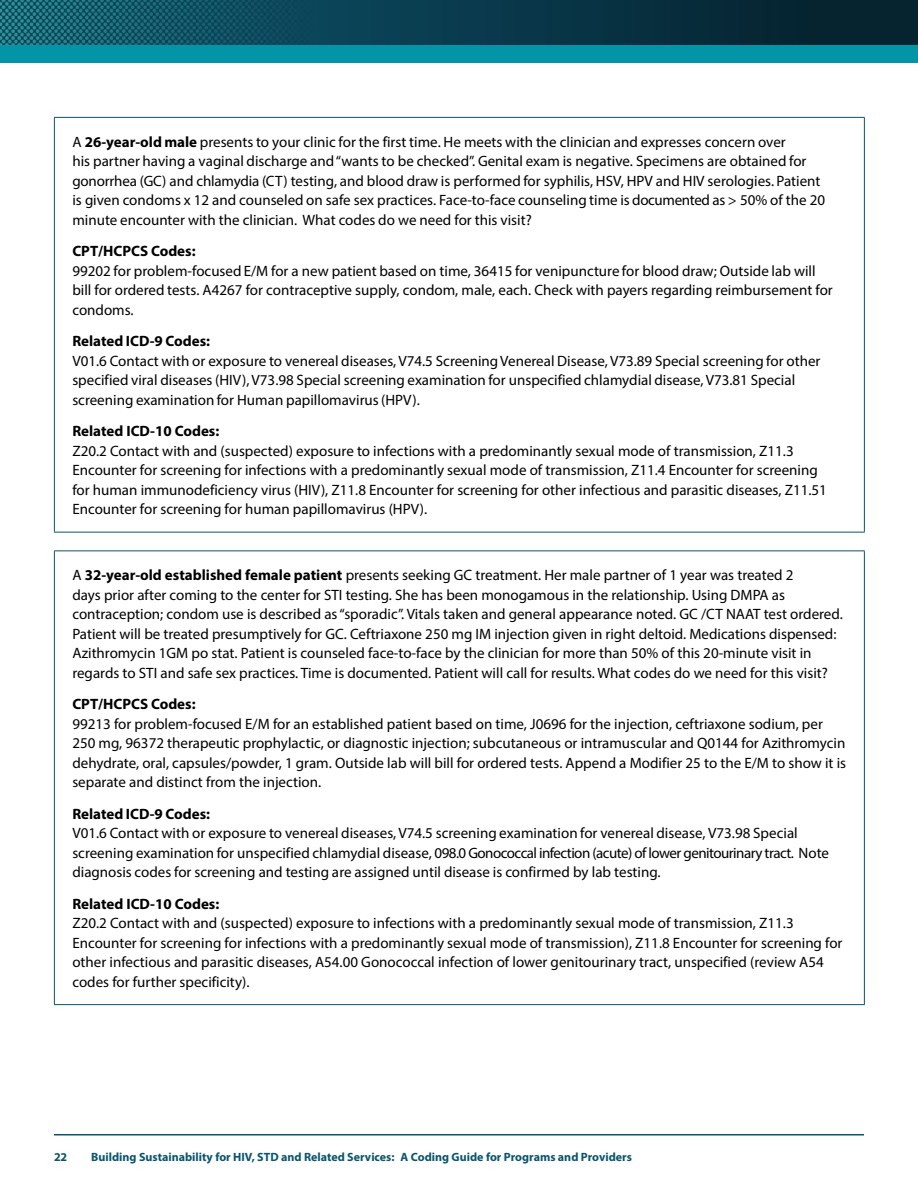
<style>
.page{position:relative;width:918px;height:1188px;background:#fff}
.page>*{position:absolute;margin:0;border:0;box-sizing:border-box;transform-origin:0 0}
.t1{font:15px/19.5px "Myriad Pro";color:#000}
.t2{font:700 15px "Myriad Pro";color:#000}
.t3{font:700 12px "Myriad Pro";color:#08556e}
.s1{font-weight:700}
</style>
<div class="page">
<div style="left:0;top:40px;width:918px;height:23px;background:#0394a7"></div>
<hr style="left:54px;top:1134px;width:810px;height:2px;background:#08556e">
<div style="left:0;top:0;width:918px;height:45px;background:#062430"></div>
<img style="left:0;top:0;width:700px;height:45px">
<hr style="left:54px;top:118px;width:1px;height:414px;background:#08556e">
<hr style="left:54px;top:117px;width:811px;height:1px;background:#08556e">
<hr style="left:864px;top:118px;width:1px;height:414px;background:#08556e">
<hr style="left:54px;top:532px;width:811px;height:1px;background:#08556e">
<hr style="left:54px;top:550px;width:811px;height:1px;background:#08556e">
<hr style="left:54px;top:551px;width:1px;height:453px;background:#08556e">
<hr style="left:864px;top:551px;width:1px;height:453px;background:#08556e">
<hr style="left:54px;top:1004px;width:811px;height:1px;background:#08556e">
<p class="t1" style="left:72px;top:132px;width:754px">A <span class="s1">26‐year‐old male</span> presents to your clinic for the first time. He meets with the clinician and expresses concern over<br>his partner having a vaginal discharge and “wants to be checked”. Genital exam is negative. Specimens are obtained for gonorrhea (GC) and chlamydia (CT) testing, and blood draw is performed for syphilis, HSV, HPV and HIV serologies. Patient is given condoms x 12 and counseled on safe sex practices. Face‐to‐face counseling time is documented as &gt; 50% of the 20 minute encounter with the clinician. What codes do we need for this visit?</p>
<p class="t2" style="left:72px;top:241px;width:125px">CPT/HCPCS Codes:</p>
<p class="t1" style="left:72px;top:261px;width:762px">99202 for problem‐focused E/M for a new patient based on time, 36415 for venipuncture for blood draw; Outside lab will bill for ordered tests. A4267 for contraceptive supply, condom, male, each. Check with payers regarding reimbursement for condoms.</p>
<p class="t2" style="left:72px;top:331px;width:139px">Related ICD‐9 Codes:</p>
<p class="t1" style="left:72px;top:351px;width:750px">V01.6 Contact with or exposure to venereal diseases, V74.5 Screening Venereal Disease, V73.89 Special screening for other specified viral diseases (HIV), V73.98 Special screening examination for unspecified chlamydial disease, V73.81 Special screening examination for Human papillomavirus (HPV).</p>
<p class="t2" style="left:72px;top:421px;width:148px">Related ICD-10 Codes:</p>
<p class="t1" style="left:72px;top:441px;width:756px">Z20.2 Contact with and (suspected) exposure to infections with a predominantly sexual mode of transmission, Z11.3<br>Encounter for screening for infections with a predominantly sexual mode of transmission, Z11.4 Encounter for screening for human immunodeficiency virus (HIV), Z11.8 Encounter for screening for other infectious and parasitic diseases, Z11.51<br>Encounter for screening for human papillomavirus (HPV).</p>
<p class="t1" style="left:72px;top:565px;width:772px">A <span class="s1">32‐year‐old established female patient</span> presents seeking GC treatment. Her male partner of 1 year was treated 2<br>days prior after coming to the center for STI testing. She has been monogamous in the relationship. Using DMPA as contraception; condom use is described as “sporadic”. Vitals taken and general appearance noted. GC /CT NAAT test ordered.<br>Patient will be treated presumptively for GC. Ceftriaxone 250 mg IM injection given in right deltoid. Medications dispensed:<br>Azithromycin 1GM po stat. Patient is counseled face‐to‐face by the clinician for more than 50% of this 20‐minute visit in regards to STI and safe sex practices. Time is documented. Patient will call for results. What codes do we need for this visit?</p>
<p class="t2" style="left:72px;top:694px;width:125px">CPT/HCPCS Codes:</p>
<p class="t1" style="left:72px;top:714px;width:775px">99213 for problem‐focused E/M for an established patient based on time, J0696 for the injection, ceftriaxone sodium, per 250 mg, 96372 therapeutic prophylactic, or diagnostic injection; subcutaneous or intramuscular and Q0144 for Azithromycin dehydrate, oral, capsules/powder, 1 gram. Outside lab will bill for ordered tests. Append a Modifier 25 to the E/M to show it is separate and distinct from the injection.</p>
<p class="t2" style="left:72px;top:804px;width:139px">Related ICD‐9 Codes:</p>
<p class="t1" style="left:72px;top:823px;width:758px">V01.6 Contact with or exposure to venereal diseases, V74.5 screening examination for venereal disease, V73.98 Special screening examination for unspecified chlamydial disease, 098.0 Gonococcal infection (acute) of lower genitourinary tract. Note diagnosis codes for screening and testing are assigned until disease is confirmed by lab testing.</p>
<p class="t2" style="left:72px;top:894px;width:148px">Related ICD-10 Codes:</p>
<p class="t1" style="left:72px;top:913px;width:772px">Z20.2 Contact with and (suspected) exposure to infections with a predominantly sexual mode of transmission, Z11.3<br>Encounter for screening for infections with a predominantly sexual mode of transmission), Z11.8 Encounter for screening for other infectious and parasitic diseases, A54.00 Gonococcal infection of lower genitourinary tract, unspecified (review A54 codes for further specificity).</p>
<p class="t3" style="left:54px;top:1149px;width:15px">22</p>
<p class="t3" style="left:91px;top:1149px;width:542px">Building Sustainability for HIV, STD and Related Services: A Coding Guide for Programs and Providers</p>
</div>
